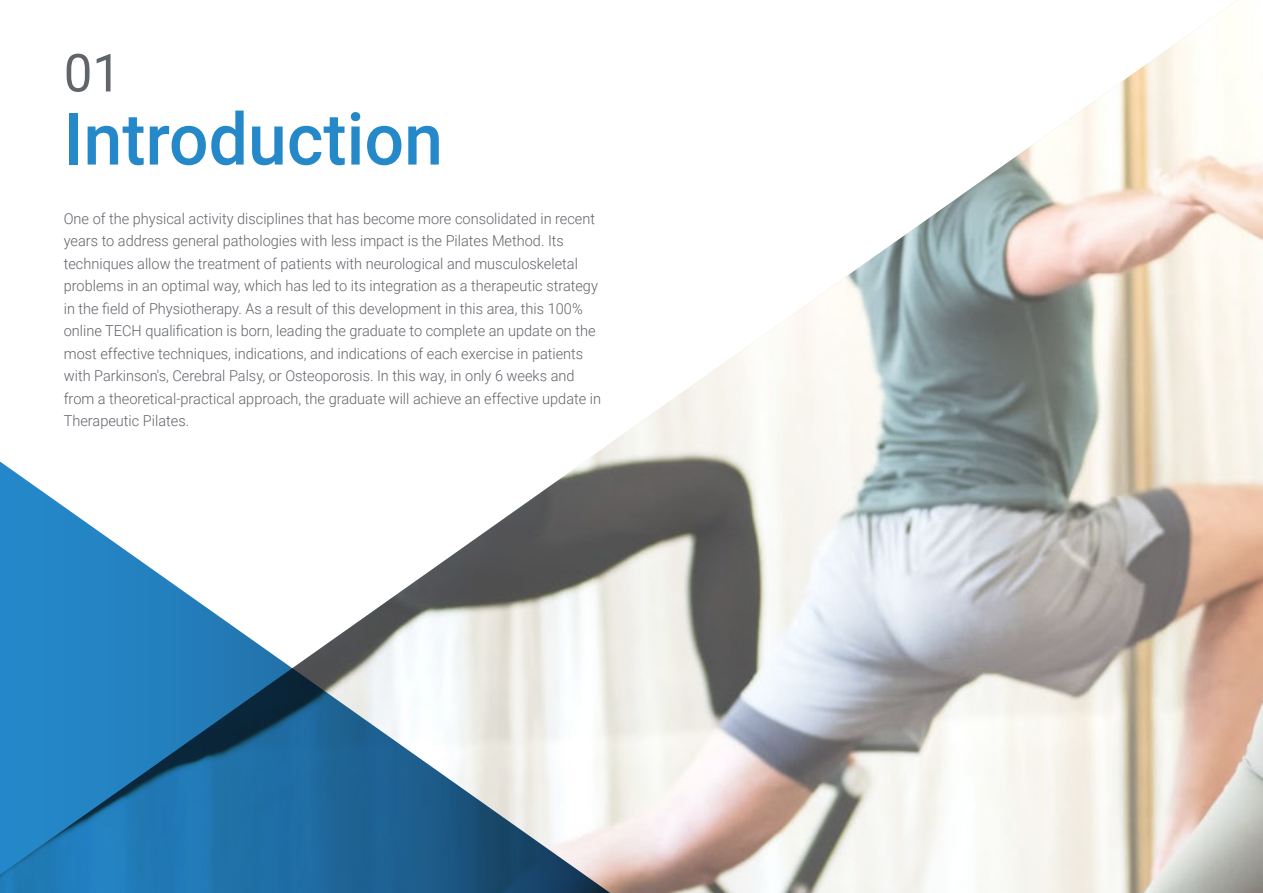
<style>
.page{position:relative;width:1263px;height:893px;background:#fff}
.page>*{position:absolute;margin:0;border:0;box-sizing:border-box;transform-origin:0 0}
.t1{font:500 72px "Roboto";color:#2488c9}
.t2{font:52.5px "Roboto";color:#61646a}
.t3{font:300 15px/22.5px "Roboto";color:#61646a}
</style>
<div class="page">
<img style="left:607px;top:0;width:656px;height:893px">
<svg style="left:0;top:446px;width:640px;height:447px"></svg>
<h2 class="t2" style="left:64px;top:36px;width:59px">01</h2>
<h1 class="t1" style="left:64px;top:89px;width:381px">Introduction</h1>
<p class="t3" style="left:64px;top:207px;width:539px">One of the physical activity disciplines that has become more consolidated in recent years to address general pathologies with less impact is the Pilates Method. Its techniques allow the treatment of patients with neurological and musculoskeletal problems in an optimal way, which has led to its integration as a therapeutic strategy in the field of Physiotherapy. As a result of this development in this area, this 100% online TECH qualification is born, leading the graduate to complete an update on the most effective techniques, indications, and indications of each exercise in patients with Parkinson's, Cerebral Palsy, or Osteoporosis. In this way, in only 6 weeks and from a theoretical-practical approach, the graduate will achieve an effective update in Therapeutic Pilates.</p>
</div>
